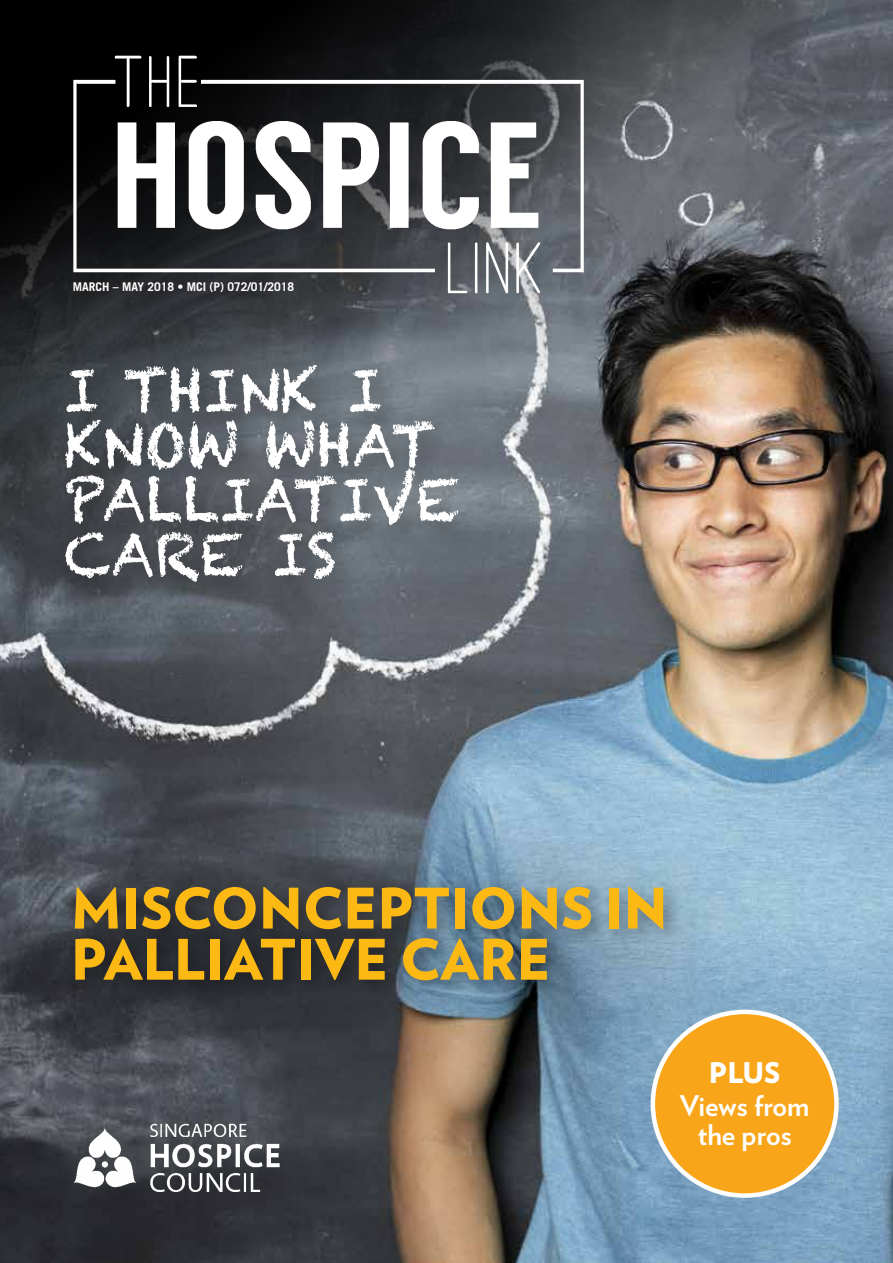
<style>
.page{position:relative;width:893px;height:1263px;background:#fff}
.page>*{position:absolute;margin:0;border:0;box-sizing:border-box;transform-origin:0 0}
.t1{font:58.5px/54.6px "Chalkduster";color:#fff}
.t2{font:900 55.8px/51.2px "Verlag";color:#fdb913}
.t3{font:700 28.5px/29.5px "Verlag";color:#fff;text-align:center}
.t4{font:900 28.5px "Verlag";color:#fff}
.t5{font:700 12px "Trade Gothic LT Std";color:#fff}
</style>
<div class="page">
<img style="left:0;top:0;width:893px;height:1263px">
<img style="left:0;top:12px;width:757px;height:293px">
<div style="left:55px;top:355px;width:429px;height:254px;background:#000;opacity:.33"></div>
<div style="left:68px;top:879px;width:615px;height:120px;background:#000;opacity:.33"></div>
<p class="t5" style="left:73px;top:279px;width:223px">MARCH – MAY 2018 • MCI (P) 072/01/2018</p>
<p class="t1" style="left:64px;top:363px;width:397px">I THINK I<br>KNOW WHAT<br>PALLIATIVE<br>CARE IS</p>
<p class="t2" style="left:71px;top:880px;width:598px">MISCONCEPTIONS IN<br>PALLIATIVE CARE</p>
<p class="t4" style="left:709px;top:1050px;width:73px">PLUS</p>
<p class="t3" style="left:680px;top:1089px;width:131px">Views from the pros</p>
</div>
